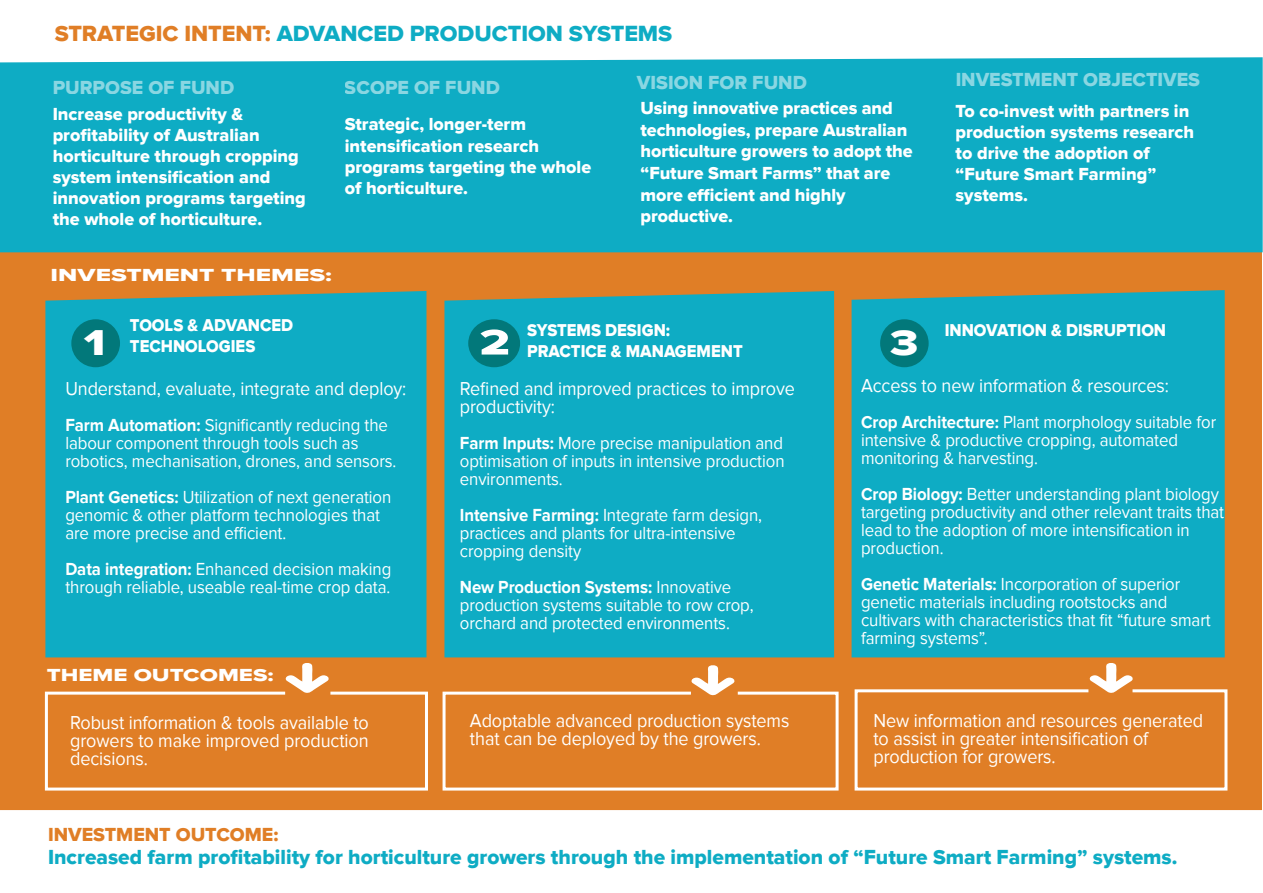
<style>
.page{position:relative;width:1263px;height:893px;background:#fff}
.page>*{position:absolute;margin:0;border:0;box-sizing:border-box;transform-origin:0 0}
.t1{font:37.05px "Proxima Nova Extrabld";color:#fff;scale:1.37 1}
.t2{font:37.05px "Proxima Nova Extrabld";color:#fff;scale:1.32 1}
.t3{font:37.05px "Proxima Nova Extrabld";color:#fff;scale:1.29 1}
.t4{font:22.65px "Proxima Nova Extrabld";letter-spacing:-.005em;color:#0eacc4}
.t5{font:21px "Proxima Nova Extrabld";color:#0eacc4}
.t6{font:19.5px "Proxima Nova Extrabld";color:#fff}
.t7{font:19.5px "Proxima Nova Extrabld";color:#e07e26}
.t8{font:19.35px/18px "Proxima Nova";letter-spacing:-.005em;color:#fff;scale:.93 1}
.t9{font:18px/18px "Proxima Nova";letter-spacing:-.005em;color:#fff;scale:.93 1}
.t10{font:18px/21px "Proxima Nova Extrabld";color:#fff}
.t11{font:18px "Proxima Nova Extrabld";color:#fff;scale:1.45 1}
.t12{font:18px "Proxima Nova Extrabld";color:#fff;scale:1.32 1}
.t13{font:17.7px/20.9px "Proxima Nova Extrabld";color:#fff;scale:.93 1}
.s1{color:#e07e26}
.s2{font-weight:700}
</style>
<div class="page">
<div style="left:0;top:252px;width:1262px;height:558px;background:#e07e26"></div>
<div style="left:0;top:57px;width:1263px;height:195px;background:#0eacc4"></div>
<div style="left:444px;top:291px;width:390px;height:366px;background:#0eacc4"></div>
<div style="left:468px;top:319px;width:52px;height:48px;background:#02787a;border-radius:50%"></div>
<div style="left:45px;top:291px;width:381px;height:366px;background:#0eacc4"></div>
<div style="left:71px;top:319px;width:49px;height:48px;background:#02787a;border-radius:50%"></div>
<div style="left:851px;top:290px;width:374px;height:367px;background:#0eacc4"></div>
<div style="left:880px;top:319px;width:49px;height:48px;background:#02787a;border-radius:50%"></div>
<svg style="left:43px;top:662px;width:386px;height:130px;background:#e28634"></svg>
<svg style="left:441px;top:664px;width:399px;height:128px;background:#e28634"></svg>
<svg style="left:853px;top:662px;width:376px;height:130px;background:#e28634"></svg>
<p class="t4" style="left:55px;top:21px;width:619px"><span class="s1">STRATEGIC INTENT:</span> ADVANCED PRODUCTION SYSTEMS</p>
<p class="t6" style="left:53px;top:76px;width:183px">PURPOSE OF FUND</p>
<p class="t10" style="left:53px;top:104px;width:255px">Increase productivity &amp; profitability of Australian horticulture through cropping system intensification and innovation programs targeting the whole of horticulture.</p>
<p class="t6" style="left:345px;top:76px;width:157px">SCOPE OF FUND</p>
<p class="t10" style="left:345px;top:114px;width:248px">Strategic, longer-term intensification research programs targeting the whole of horticulture.</p>
<p class="t11" style="left:51px;top:264px;width:196px">INVESTMENT THEMES:</p>
<p class="t6" style="left:637px;top:71px;width:171px">VISION FOR FUND</p>
<p class="t10" style="left:640px;top:98px;width:273px;line-height:21.6px">Using innovative practices and technologies, prepare Australian horticulture growers to adopt the “Future Smart Farms” that are more efficient and highly productive.</p>
<p class="t6" style="left:955px;top:68px;width:246px">INVESTMENT OBJECTIVES</p>
<p class="t10" style="left:955px;top:101px;width:240px">To co-invest with partners in production systems research to drive the adoption of “Future Smart Farming” systems.</p>
<p class="t13" style="left:130px;top:315px;width:177px">TOOLS &amp; ADVANCED<br>TECHNOLOGIES</p>
<p class="t13" style="left:527px;top:320px;width:233px">SYSTEMS DESIGN:<br>PRACTICE &amp; MANAGEMENT</p>
<p class="t13" style="left:945px;top:320px;width:240px">INNOVATION &amp; DISRUPTION</p>
<p class="t8" style="left:65px;top:379px;width:368px">Understand, evaluate, integrate and deploy:</p>
<p class="t9" style="left:65px;top:416px;width:358px"><span class="s2">Farm Automation:</span> Significantly reducing the labour component through tools such as robotics, mechanisation, drones, and sensors.</p>
<p class="t9" style="left:65px;top:488px;width:352px"><span class="s2">Plant Genetics:</span> Utilization of next generation genomic &amp; other platform technologies that are more precise and efficient.</p>
<p class="t9" style="left:65px;top:560px;width:352px"><span class="s2">Data integration:</span> Enhanced decision making through reliable, useable real-time crop data.</p>
<h1 class="t2" style="left:84px;top:321px;width:18px">1</h1>
<h1 class="t3" style="left:890px;top:321px;width:24px">3</h1>
<h1 class="t1" style="left:479px;top:321px;width:24px">2</h1>
<p class="t8" style="left:861px;top:376px;width:333px">Access to new information &amp; resources:</p>
<p class="t9" style="left:861px;top:413px;width:383px"><span class="s2">Crop Architecture:</span> Plant morphology suitable for intensive &amp; productive cropping, automated monitoring &amp; harvesting.</p>
<p class="t9" style="left:861px;top:485px;width:392px"><span class="s2">Crop Biology:</span> Better understanding plant biology targeting productivity and other relevant traits that lead to the adoption of more intensification in production.</p>
<p class="t9" style="left:861px;top:575px;width:377px"><span class="s2">Genetic Materials:</span> Incorporation of superior genetic materials including rootstocks and cultivars with characteristics that fit “future smart farming systems”.</p>
<p class="t8" style="left:460px;top:379px;width:362px">Refined and improved practices to improve productivity:</p>
<p class="t9" style="left:460px;top:434px;width:351px;text-align:justify"><span class="s2">Farm Inputs:</span> More precise manipulation and optimisation of inputs in intensive production environments.</p>
<p class="t9" style="left:460px;top:506px;width:326px"><span class="s2">Intensive Farming:</span> Integrate farm design, practices and plants for ultra-intensive cropping density</p>
<p class="t9" style="left:460px;top:578px;width:317px"><span class="s2">New Production Systems:</span> Innovative production systems suitable to row crop, orchard and protected environments.</p>
<p class="t12" style="left:47px;top:665px;width:173px">THEME OUTCOMES:</p>
<p class="t8" style="left:70px;top:714px;width:323px;text-align:justify">Robust information &amp; tools available to growers to make improved production decisions.</p>
<p class="t8" style="left:470px;top:712px;width:345px">Adoptable advanced production systems that can be deployed by the growers.</p>
<p class="t8" style="left:873px;top:712px;width:356px">New information and resources generated to assist in greater intensification of production for growers.</p>
<p class="t7" style="left:48px;top:823px;width:232px">INVESTMENT OUTCOME:</p>
<p class="t5" style="left:48px;top:845px;width:1131px">Increased farm profitability for horticulture growers through the implementation of “Future Smart Farming” systems.</p>
</div>
